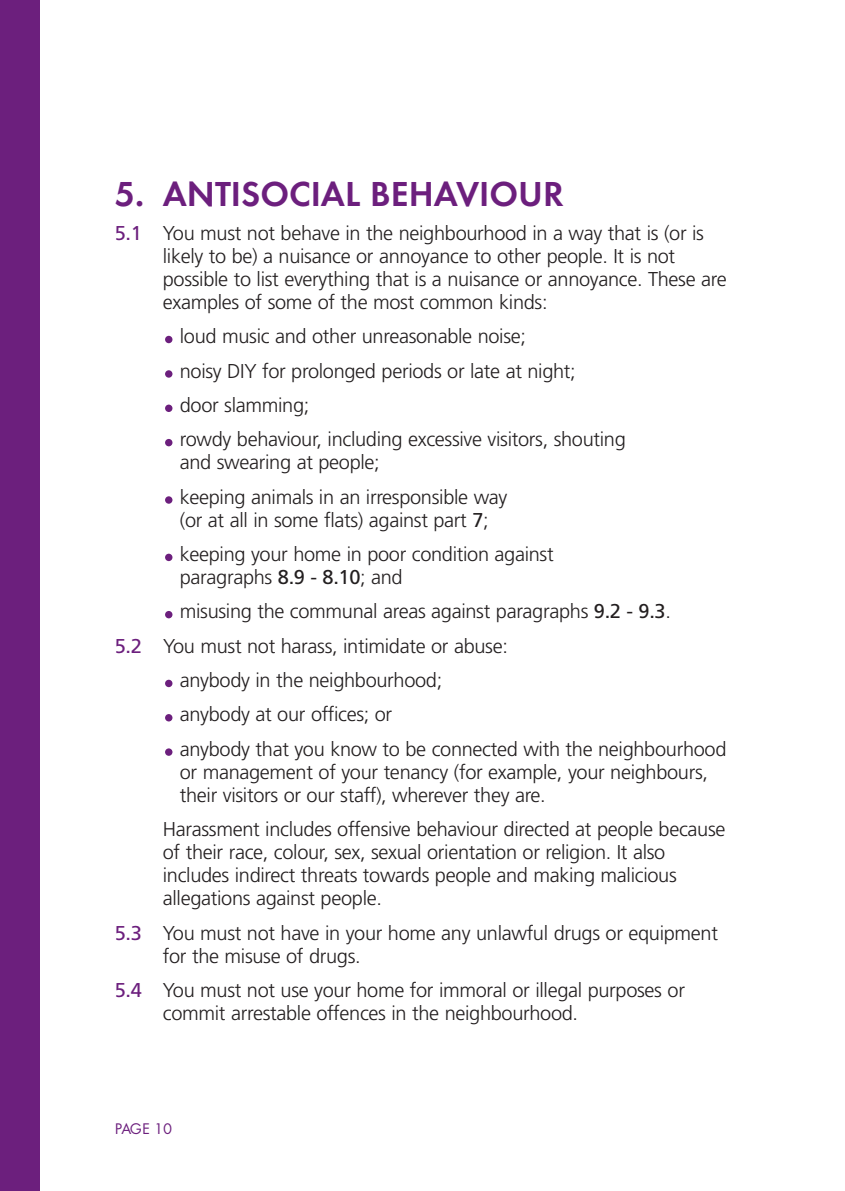
<style>
.page{position:relative;width:845px;height:1191px;background:#fff}
.page>*{position:absolute;margin:0;border:0;box-sizing:border-box;transform-origin:0 0}
.t1{font:600 36px "Futura T";color:#6c1f7d}
.t2{font:300 20px/23px "Frutiger";letter-spacing:-.015em;color:#231f20}
.t3{font:16px "Futura T";letter-spacing:-.02em;color:#6c1f7d}
.s1{font-weight:400;color:#6c1f7d}
.s2{font-weight:400}
</style>
<div class="page">
<div style="left:165px;top:748px;width:7px;height:8px;background:#6c1f7d;border-radius:50%"></div>
<div style="left:165px;top:714px;width:7px;height:7px;background:#6c1f7d;border-radius:50%"></div>
<div style="left:165px;top:679px;width:7px;height:8px;background:#6c1f7d;border-radius:50%"></div>
<div style="left:165px;top:611px;width:7px;height:7px;background:#6c1f7d;border-radius:50%"></div>
<div style="left:165px;top:553px;width:7px;height:8px;background:#6c1f7d;border-radius:50%"></div>
<div style="left:165px;top:496px;width:7px;height:8px;background:#6c1f7d;border-radius:50%"></div>
<div style="left:165px;top:439px;width:7px;height:7px;background:#6c1f7d;border-radius:50%"></div>
<div style="left:165px;top:404px;width:7px;height:8px;background:#6c1f7d;border-radius:50%"></div>
<div style="left:165px;top:370px;width:7px;height:8px;background:#6c1f7d;border-radius:50%"></div>
<div style="left:165px;top:336px;width:7px;height:7px;background:#6c1f7d;border-radius:50%"></div>
<div style="left:0;top:0;width:40px;height:1191px;background:#6c1f7d"></div>
<h1 class="t1" style="left:115px;top:179px;width:450px">5. ANTISOCIAL BEHAVIOUR</h1>
<p class="t2" style="left:163px;top:223px;width:565px;text-indent:-48px"><span class="s1">5.1</span> You must not behave in the neighbourhood in a way that is (or is likely to be) a nuisance or annoyance to other people. It is not possible to list everything that is a nuisance or annoyance. These are examples of some of the most common kinds:</p>
<p class="t2" style="left:180px;top:321px;width:447px;line-height:34.4px">loud music and other unreasonable noise;<br>noisy DIY for prolonged periods or late at night;<br>door slamming;<br>rowdy behaviour, including excessive visitors, shouting</p>
<p class="t2" style="left:180px;top:447px;width:329px;line-height:34.4px">and swearing at people;<br>keeping animals in an irresponsible way</p>
<p class="t2" style="left:180px;top:504px;width:375px;line-height:34.4px">(or at all in some flats) against part <span class="s2">7</span>; keeping your home in poor condition against</p>
<p class="t2" style="left:180px;top:567px;width:224px">paragraphs <span class="s2">8.9 - 8.10</span>; and</p>
<p class="t2" style="left:180px;top:601px;width:492px">misusing the communal areas against paragraphs <span class="s2">9.2 - 9.3</span>.</p>
<p class="t2" style="left:115px;top:636px;width:394px"><span class="s1">5.2</span> You must not harass, intimidate or abuse:</p>
<p class="t2" style="left:180px;top:670px;width:264px">anybody in the neighbourhood;</p>
<p class="t2" style="left:180px;top:704px;width:214px">anybody at our offices; or</p>
<p class="t2" style="left:180px;top:739px;width:548px">anybody that you know to be connected with the neighbourhood</p>
<p class="t2" style="left:180px;top:762px;width:530px">or management of your tenancy (for example, your neighbours, their visitors or our staff), wherever they are.</p>
<p class="t2" style="left:163px;top:819px;width:564px">Harassment includes offensive behaviour directed at people because of their race, colour, sex, sexual orientation or religion. It also includes indirect threats towards people and making malicious allegations against people.</p>
<p class="t2" style="left:163px;top:922px;width:557px;text-indent:-48px"><span class="s1">5.3</span> You must not have in your home any unlawful drugs or equipment for the misuse of drugs.</p>
<p class="t2" style="left:163px;top:980px;width:523px;text-indent:-48px"><span class="s1">5.4</span> You must not use your home for immoral or illegal purposes or commit arrestable offences in the neighbourhood.</p>
<p class="t3" style="left:115px;top:1122px;width:59px">PAGE 10</p>
</div>
